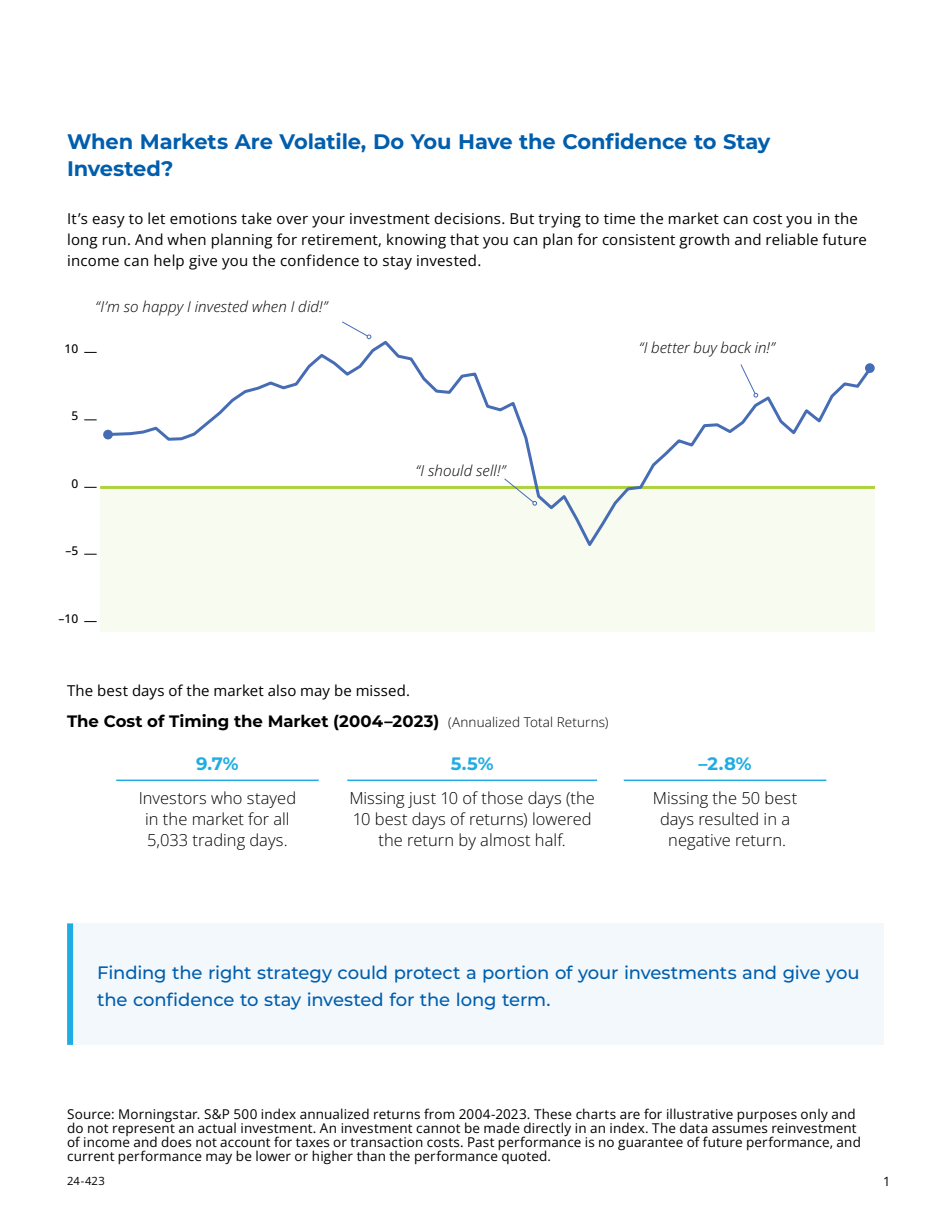
<style>
.page{position:relative;width:945px;height:1215px;background:#fff}
.page>*{position:absolute;margin:0;border:0;box-sizing:border-box;transform-origin:0 0}
.Subhead_2{font:700 21px/27px "Montserrat";letter-spacing:-.01em;color:#005ead}
.Subhead_2-2{font:500 18px/27px "Montserrat";letter-spacing:-.01em;color:#005ead}
.Disclosure{font:700 18px "Montserrat";color:#21ade3}
._9_11{font:300 16.5px/21px "Open Sans";color:#000;text-align:center}
.t1{font:700 16.5px "Montserrat";color:#000}
.Copy_10_14{font:15px/21px "Open Sans";letter-spacing:.015em;color:#000}
.t2{font:italic 300 15px "Open Sans";letter-spacing:.005em;color:#000}
.Disclosure-2{font:13.5px/13.8px "Open Sans";letter-spacing:.01em;color:#000}
.t3{font:12.75px "Open Sans";color:#000}
.t4{font:500 12px "Open Sans";color:#000}
.t5{font:11.25px "Open Sans";color:#000}
.s1{font-family:"Open Sans";font-weight:300;font-size:13.5px}
</style>
<div class="page">
<div style="left:100px;top:487px;width:775px;height:145px;background:#f8fbef"></div>
<svg style="left:104px;top:339px;width:771px;height:207px"></svg>
<svg style="left:84px;top:487px;width:13px;height:1px"></svg>
<svg style="left:84px;top:554px;width:13px;height:1px"></svg>
<svg style="left:84px;top:621px;width:13px;height:1px"></svg>
<svg style="left:84px;top:420px;width:13px;height:1px"></svg>
<svg style="left:84px;top:352px;width:13px;height:1px"></svg>
<svg style="left:504px;top:478px;width:33px;height:28px"></svg>
<svg style="left:342px;top:321px;width:29px;height:18px"></svg>
<svg style="left:740px;top:364px;width:18px;height:34px"></svg>
<hr style="left:624px;top:780px;width:202px;height:1px;background:#21ade3">
<hr style="left:347px;top:780px;width:250px;height:1px;background:#21ade3">
<hr style="left:116px;top:780px;width:203px;height:1px;background:#21ade3">
<div style="left:70px;top:923px;width:814px;height:122px;background:#f3f8fd"></div>
<div style="left:67px;top:923px;width:6px;height:122px;background:#21ade3"></div>
<p class="Subhead_2" style="left:67px;top:127px;width:705px">When Markets Are Volatile, Do You Have the Confidence to Stay<br>Invested?</p>
<p class="Copy_10_14" style="left:67px;top:208px;width:801px">It’s easy to let emotions take over your investment decisions. But trying to time the market can cost you in the long run. And when planning for retirement, knowing that you can plan for consistent growth and reliable future income can help give you the confidence to stay invested.</p>
<p class="t4" style="left:65px;top:340px;width:15px">10</p>
<p class="t2" style="left:96px;top:296px;width:234px">“I’m so happy I invested when I did!”</p>
<p class="t4" style="left:71px;top:408px;width:8px">5</p>
<p class="t4" style="left:71px;top:475px;width:8px">0</p>
<p class="t4" style="left:65px;top:543px;width:14px">–5</p>
<p class="t4" style="left:59px;top:610px;width:21px">–10</p>
<p class="t2" style="left:416px;top:460px;width:91px">“I should sell!”</p>
<p class="Copy_10_14" style="left:67px;top:679px;width:344px">The best days of the market also may be missed.</p>
<p class="t1" style="left:67px;top:709px;width:543px">The Cost of Timing the Market (2004–2023) <span class="s1">(Annualized Total Returns)</span></p>
<p class="Disclosure" style="left:196px;top:751px;width:44px">9.7%</p>
<p class="_9_11" style="left:139px;top:787px;width:159px">Investors who stayed in the market for all<br>5,033 trading days.</p>
<p class="Disclosure" style="left:451px;top:751px;width:44px">5.5%</p>
<p class="_9_11" style="left:349px;top:787px;width:247px">Missing just 10 of those days (the<br>10 best days of returns) lowered the return by almost half.</p>
<p class="t2" style="left:639px;top:337px;width:137px">“I better buy back in!”</p>
<p class="Disclosure" style="left:699px;top:751px;width:55px">–2.8%</p>
<p class="_9_11" style="left:653px;top:787px;width:146px">Missing the 50 best days resulted in a negative return.</p>
<p class="Subhead_2-2" style="left:97px;top:959px;width:764px">Finding the right strategy could protect a portion of your investments and give you the confidence to stay invested for the long term.</p>
<p class="Disclosure-2" style="left:67px;top:1107px;width:795px">Source: Morningstar. S&amp;P 500 index annualized returns from 2004-2023. These charts are for illustrative purposes only and do not represent an actual investment. An investment cannot be made directly in an index. The data assumes reinvestment of income and does not account for taxes or transaction costs. Past performance is no guarantee of future performance, and current performance may be lower or higher than the performance quoted.</p>
<p class="t5" style="left:67px;top:1174px;width:39px">24-423</p>
<p class="t3" style="left:883px;top:1172px;width:9px">1</p>
</div>
